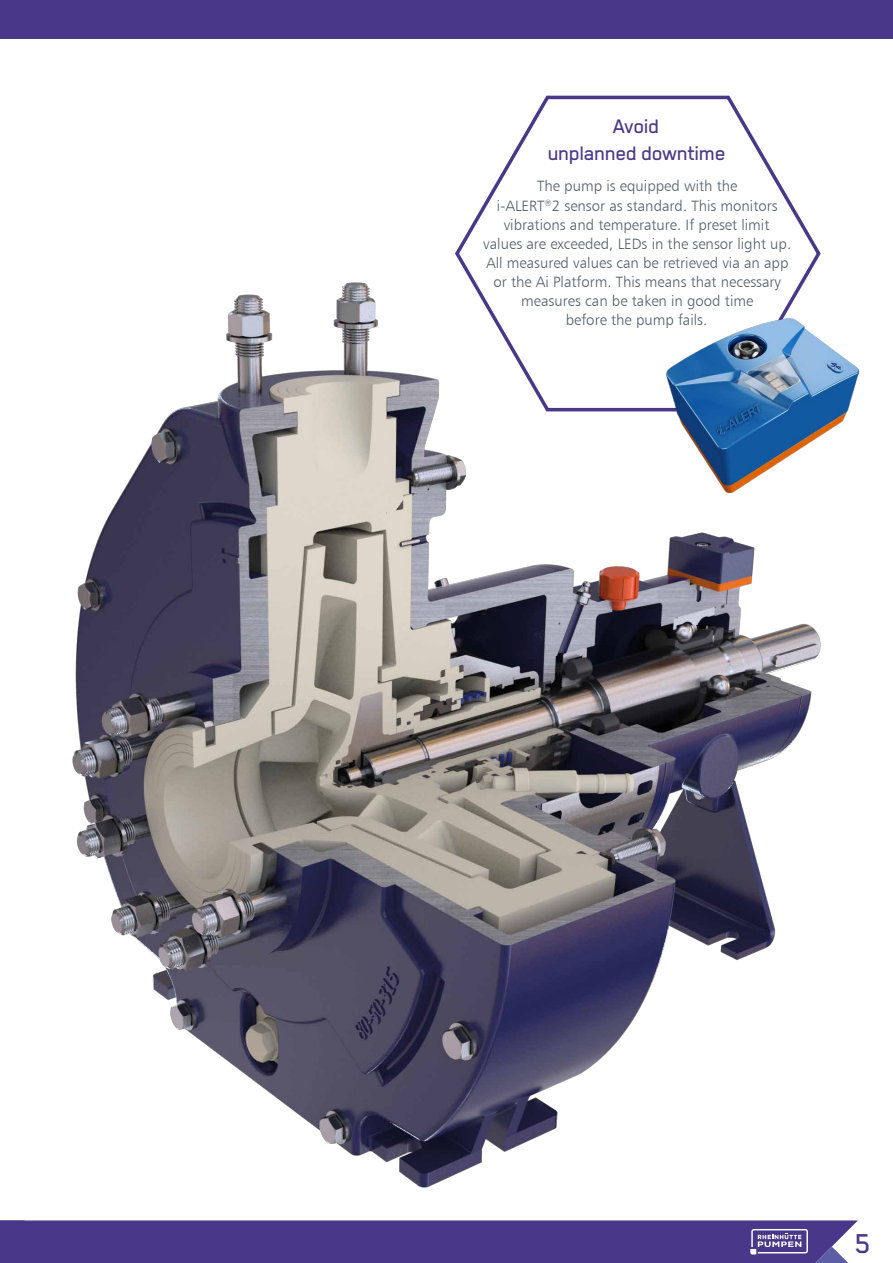
<style>
.page{position:relative;width:893px;height:1263px;background:#fff}
.page>*{position:absolute;margin:0;border:0;box-sizing:border-box;transform-origin:0 0}
.t1{font:500 31.5px "Blender Pro";color:#493889}
.t2{font:500 22.5px/27px "Blender Pro";letter-spacing:-.02em;color:#493889;text-align:center}
.t3{font:15px/19.2px "Humanist 777 BT Light B";color:#54616c;text-align:center}
</style>
<div class="page">
<div style="left:0;top:0;width:893px;height:38px;background:#493889"></div>
<div style="left:0;top:1220px;width:858px;height:43px;background:#493889"></div>
<img style="left:72px;top:283px;width:749px;height:905px">
<svg style="left:453px;top:95px;width:368px;height:318px"></svg>
<img style="left:667px;top:319px;width:191px;height:173px">
<h2 class="t2" style="left:548px;top:112px;width:179px">Avoid<br>unplanned downtime</h2>
<p class="t3" style="left:483px;top:176px;width:309px">The pump is equipped with the<br>i-ALERT<sup>®</sup>2 sensor as standard. This monitors vibrations and temperature. If preset limit values are exceeded, LEDs in the sensor light up.<br>All measured values can be retrieved via an app or the Ai Platform. This means that necessary measures can be taken in good time<br>before the pump fails.</p>
<h1 class="t1" style="left:855px;top:1226px;width:18px">5</h1>
</div>
